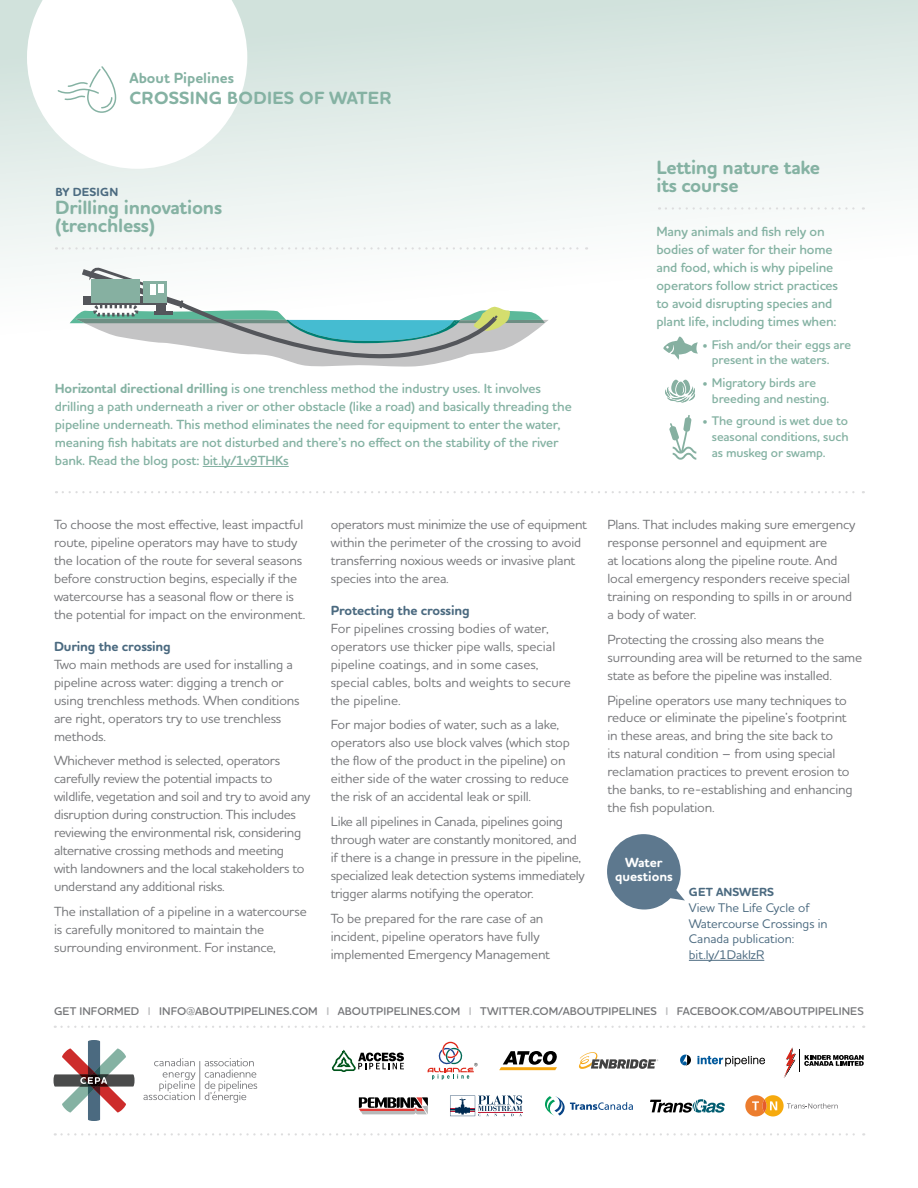
<style>
.page{position:relative;width:918px;height:1188px;background:#fff}
.page>*{position:absolute;margin:0;border:0;box-sizing:border-box;transform-origin:0 0}
.t1{font:700 19.5px/18px "Houschka Rounded";letter-spacing:-.01em;color:#85b2a3}
.t2{font:700 18px "Houschka Rounded";letter-spacing:.015em;color:#85b2a3}
.t3{font:700 15px "Houschka Rounded";color:#85b2a3}
.t4{font:500 13.5px/18px "Houschka Rounded";letter-spacing:-.01em;color:#76777a}
.t5{font:600 13.5px/18px "Houschka Rounded";letter-spacing:-.01em;color:#85b2a3}
.t6{font:700 13.5px "Houschka Rounded";letter-spacing:-.01em;color:#4b6a80}
.t7{font:700 13.5px/13.5px "Houschka Rounded";color:#fff;text-align:center}
.t8{font:600 12.75px/15.8px "Houschka Rounded";letter-spacing:-.01em;color:#85b2a3}
.t9{font:500 12.75px/15.8px "Houschka Rounded";color:#4b6a80}
.t10{font:700 12px "Houschka Rounded";letter-spacing:.005em;color:#4b6a80}
.t11{font:600 11.4px "Houschka Rounded";letter-spacing:.005em;color:#76777a}
.s1{font-weight:700}
.s2{font-size:9px}
.s3{color:#babbbd}
</style>
<div class="page">
<div style="left:0;top:0;width:918px;height:540px;background:linear-gradient(to bottom,#dbe8e4,#fff)"></div>
<svg style="left:54px;top:1040px;width:81px;height:81px"></svg>
<svg style="left:154px;top:1058px;width:41px;height:8px"></svg>
<svg style="left:143px;top:1072px;width:52px;height:28px"></svg>
<hr style="left:199px;top:1061px;width:1px;height:39px;background:#76777a">
<svg style="left:205px;top:1058px;width:52px;height:45px"></svg>
<svg style="left:427px;top:1042px;width:51px;height:38px"></svg>
<svg style="left:332px;top:1050px;width:72px;height:22px"></svg>
<svg style="left:579px;top:1052px;width:79px;height:17px"></svg>
<svg style="left:697px;top:1056px;width:68px;height:10px"></svg>
<svg style="left:680px;top:1055px;width:11px;height:10px"></svg>
<svg style="left:499px;top:1051px;width:58px;height:19px"></svg>
<svg style="left:55px;top:1026px;width:809px;height:2px"></svg>
<svg style="left:55px;top:1133px;width:809px;height:3px"></svg>
<svg style="left:745px;top:1095px;width:93px;height:21px"></svg>
<svg style="left:450px;top:1095px;width:72px;height:21px"></svg>
<svg style="left:545px;top:1096px;width:88px;height:20px"></svg>
<svg style="left:650px;top:1099px;width:75px;height:14px"></svg>
<svg style="left:359px;top:1097px;width:69px;height:17px"></svg>
<svg style="left:786px;top:1050px;width:78px;height:23px"></svg>
<svg style="left:70px;top:265px;width:479px;height:109px"></svg>
<hr style="left:203px;top:466px;width:86px;height:1px;background:#85b2a3">
<svg style="left:63px;top:247px;width:524px;height:3px"></svg>
<svg style="left:63px;top:491px;width:801px;height:2px"></svg>
<svg style="left:666px;top:207px;width:198px;height:3px"></svg>
<svg style="left:663px;top:336px;width:35px;height:24px"></svg>
<svg style="left:663px;top:380px;width:35px;height:25px"></svg>
<svg style="left:669px;top:415px;width:27px;height:45px"></svg>
<svg style="left:607px;top:834px;width:78px;height:76px"></svg>
<hr style="left:689px;top:960px;width:75px;height:1px;background:#4b6a80">
<svg style="left:27px;top:0;width:220px;height:169px"></svg>
<p class="t3" style="left:129px;top:68px;width:106px">About Pipelines</p>
<h2 class="t2" style="left:130px;top:86px;width:264px">CROSSING BODIES OF WATER</h2>
<p class="t10" style="left:55px;top:184px;width:64px">BY DESIGN</p>
<h1 class="t1" style="left:55px;top:199px;width:168px">Drilling innovations (trenchless)</h1>
<p class="t5" style="left:55px;top:379px;width:518px"><span class="s1">Horizontal directional drilling</span> is one trenchless method the industry uses. It involves drilling a path underneath a river or other obstacle (like a road) and basically threading the pipeline underneath. This method eliminates the need for equipment to enter the water, meaning fish habitats are not disturbed and there’s no effect on the stability of the river bank. Read the blog post: bit.ly/1v9THKs</p>
<p class="t4" style="left:54px;top:515px;width:253px">To choose the most effective, least impactful route, pipeline operators may have to study the location of the route for several seasons before construction begins, especially if the watercourse has a seasonal flow or there is the potential for impact on the environment.</p>
<p class="t6" style="left:54px;top:637px;width:118px">During the crossing</p>
<p class="t4" style="left:54px;top:655px;width:247px">Two main methods are used for installing a pipeline across water: digging a trench or using trenchless methods. When conditions are right, operators try to use trenchless methods.</p>
<p class="t4" style="left:54px;top:751px;width:258px">Whichever method is selected, operators carefully review the potential impacts to wildlife, vegetation and soil and try to avoid any disruption during construction. This includes reviewing the environmental risk, considering alternative crossing methods and meeting with landowners and the local stakeholders to understand any additional risks.</p>
<p class="t4" style="left:54px;top:902px;width:254px">The installation of a pipeline in a watercourse is carefully monitored to maintain the surrounding environment. For instance,</p>
<p class="t4" style="left:331px;top:515px;width:258px">operators must minimize the use of equipment within the perimeter of the crossing to avoid transferring noxious weeds or invasive plant species into the area.</p>
<p class="t6" style="left:331px;top:601px;width:140px">Protecting the crossing</p>
<p class="t4" style="left:331px;top:619px;width:242px">For pipelines crossing bodies of water, operators use thicker pipe walls, special pipeline coatings, and in some cases, special cables, bolts and weights to secure the pipeline.</p>
<p class="t4" style="left:331px;top:715px;width:241px">For major bodies of water, such as a lake, operators also use block valves (which stop the flow of the product in the pipeline) on either side of the water crossing to reduce the risk of an accidental leak or spill.</p>
<p class="t4" style="left:331px;top:812px;width:256px">Like all pipelines in Canada, pipelines going through water are constantly monitored, and if there is a change in pressure in the pipeline, specialized leak detection systems immediately trigger alarms notifying the operator.</p>
<p class="t4" style="left:331px;top:909px;width:221px">To be prepared for the rare case of an incident, pipeline operators have fully implemented Emergency Management</p>
<h1 class="t1" style="left:656px;top:159px;width:165px">Letting nature take its course</h1>
<p class="t5" style="left:656px;top:222px;width:183px">Many animals and fish rely on bodies of water for their home and food, which is why pipeline operators follow strict practices to avoid disrupting species and plant life, including times when:</p>
<p class="t8" style="left:712px;top:336px;width:141px;text-indent:-9px"><span class="s2">•</span> Fish and/or their eggs are present in the waters.</p>
<p class="t8" style="left:712px;top:375px;width:119px;text-indent:-9px"><span class="s2">•</span> Migratory birds are breeding and nesting.</p>
<p class="t8" style="left:712px;top:413px;width:138px;text-align:justify;text-indent:-9px"><span class="s2">•</span> The ground is wet due to seasonal conditions, such as muskeg or swamp.</p>
<p class="t4" style="left:608px;top:515px;width:249px">Plans. That includes making sure emergency response personnel and equipment are<br>at locations along the pipeline route. And local emergency responders receive special training on responding to spills in or around a body of water.</p>
<p class="t4" style="left:608px;top:630px;width:256px">Protecting the crossing also means the surrounding area will be returned to the same state as before the pipeline was installed.</p>
<p class="t4" style="left:608px;top:690px;width:247px">Pipeline operators use many techniques to reduce or eliminate the pipeline’s footprint in these areas, and bring the site back to<br>its natural condition – from using special reclamation practices to prevent erosion to the banks, to re-establishing and enhancing the fish population.</p>
<p class="t7" style="left:615px;top:856px;width:59px">Water questions</p>
<p class="t10" style="left:689px;top:884px;width:87px">GET ANSWERS</p>
<p class="t9" style="left:689px;top:899px;width:140px">View The Life Cycle of<br>Watercourse Crossings in<br>Canada publication: bit.ly/1DakIzR</p>
<p class="t11" style="left:54px;top:1003px;width:811px">GET INFORMED <span class="s3">I</span> INFO@ABOUTPIPELINES.COM <span class="s3">I</span> ABOUTPIPELINES.COM <span class="s3">I</span> TWITTER.COM/ABOUTPIPELINES <span class="s3">I</span> FACEBOOK.COM/ABOUTPIPELINES</p>
</div>
